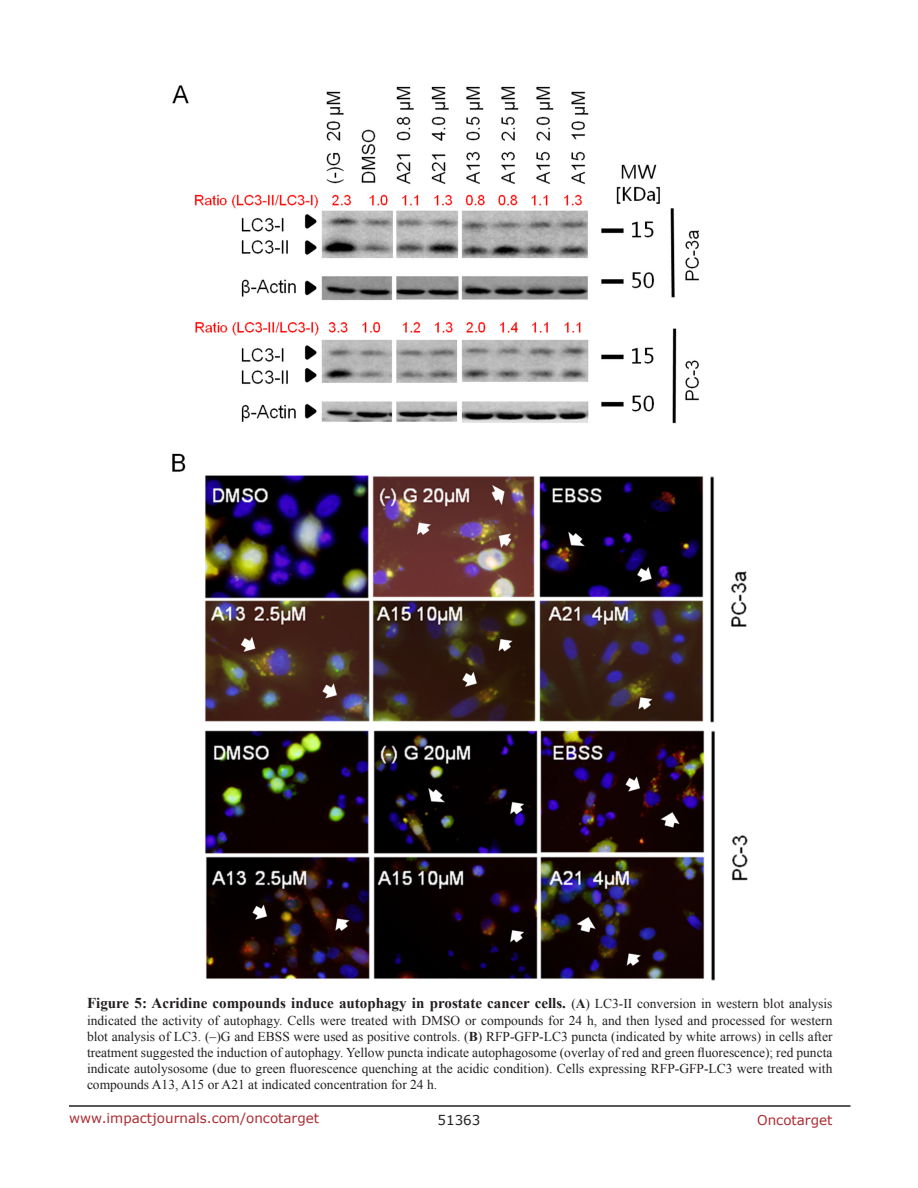
<style>
.page{position:relative;width:918px;height:1188px;background:#fff}
.page>*{position:absolute;margin:0;border:0;box-sizing:border-box;transform-origin:0 0}
.FigureText{font:700 15px "Times New Roman";color:#231f20}
.FigureText-2{font:13.5px/16.2px "Times New Roman";color:#231f20;text-align:justify}
.t1{font:13.5px "Verdana";color:#ac2b31}
.t2{font:13.5px "Verdana";color:#231f20}
.s1{font-weight:400;font-size:13.5px}
.s2{font-size:13.5px}
.s3{font-weight:700}
</style>
<div class="page">
<hr style="left:69px;top:1105px;width:781px;height:2px;background:#231f20">
<img style="left:172px;top:85px;width:575px;height:895px">
<p class="FigureText" style="left:87px;top:993px;width:747px">Figure 5: Acridine compounds induce autophagy in prostate cancer cells. <span class="s1">(</span><span class="s2">A</span><span class="s1">) LC3-II conversion in western blot analysis</span></p>
<p class="FigureText-2" style="left:87px;top:1012px;width:747px">indicated the activity of autophagy. Cells were treated with DMSO or compounds for 24 h, and then lysed and processed for western blot analysis of LC3. (–)G and EBSS were used as positive controls. (<span class="s3">B</span>) RFP-GFP-LC3 puncta (indicated by white arrows) in cells after treatment suggested the induction of autophagy. Yellow puncta indicate autophagosome (overlay of red and green fluorescence); red puncta indicate autolysosome (due to green fluorescence quenching at the acidic condition). Cells expressing RFP-GFP-LC3 were treated with compounds A13, A15 or A21 at indicated concentration for 24 h.</p>
<p class="t1" style="left:69px;top:1109px;width:252px">www.impactjournals.com/oncotarget</p>
<p class="t2" style="left:438px;top:1111px;width:44px">51363</p>
<p class="t1" style="left:757px;top:1111px;width:77px">Oncotarget</p>
</div>
